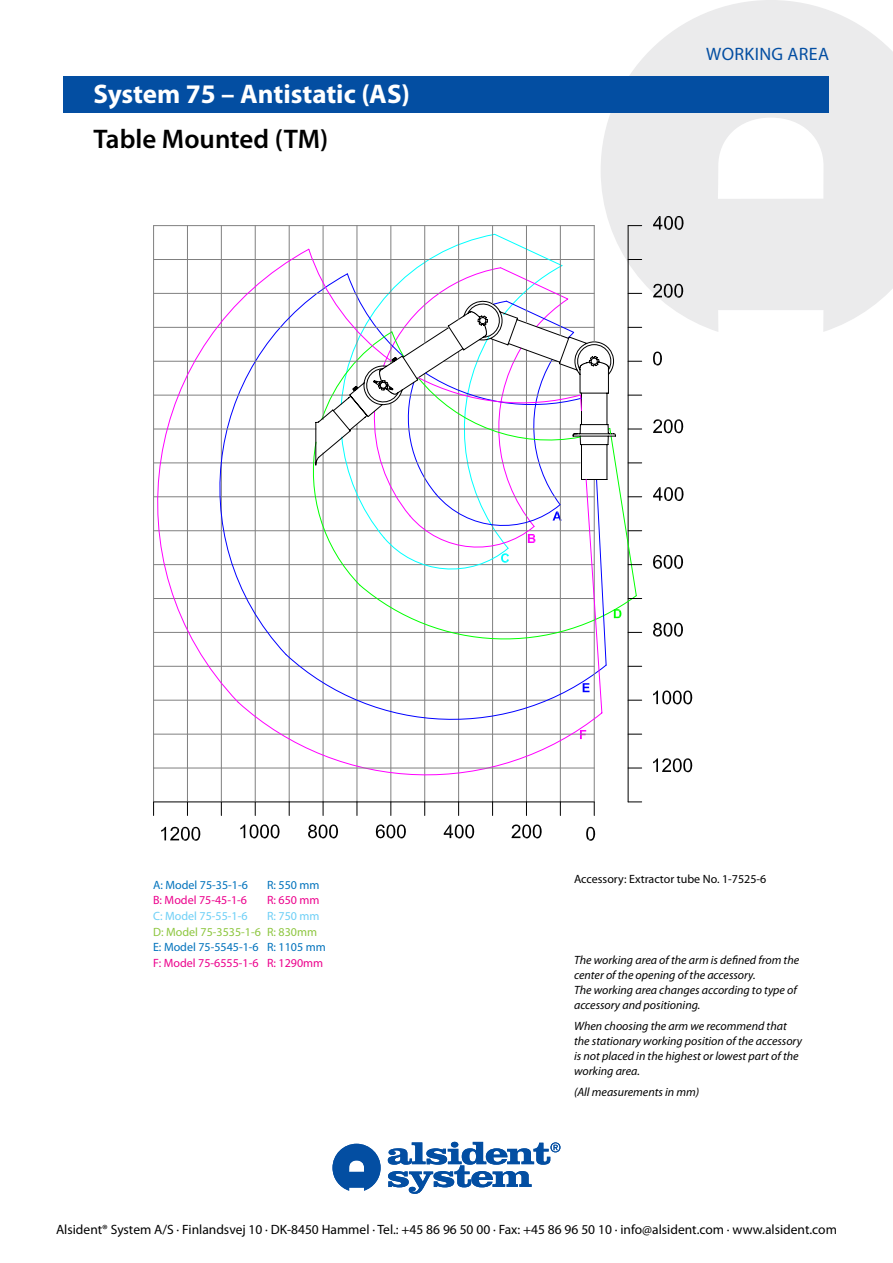
<style>
.page{position:relative;width:893px;height:1263px;background:#fff}
.page>*{position:absolute;margin:0;border:0;box-sizing:border-box;transform-origin:0 0}
.t1{font:700 27px "Myriad Pro";color:#fff}
.t2{font:600 27px "Myriad Pro";color:#000}
.t3{font:18px "Myriad Pro";color:#034ea2}
.t4{font:13.5px "Myriad Pro";color:#000}
.t5{font:italic 12px/15px "Myriad Pro";color:#000}
.t6{font:12px "Myriad Pro";color:#0072bc}
.t7{font:12px "Myriad Pro";color:#ec008c}
.t8{font:12px "Myriad Pro";color:#000}
.t9{font:12px "Myriad Pro";color:#8dc63f}
.t10{font:12px "Myriad Pro";color:#6dcff6}
</style>
<div class="page">
<svg style="left:601px;top:0;width:292px;height:332px;fill:#ebebec"></svg>
<svg style="left:153px;top:172px;width:629px;height:663px"></svg>
<hr style="left:628px;top:226px;width:1px;height:576px;background:#000">
<hr style="left:289px;top:226px;width:1px;height:576px;background:#808080">
<hr style="left:323px;top:453px;width:1px;height:349px;background:#808080">
<hr style="left:356px;top:424px;width:1px;height:378px;background:#808080">
<hr style="left:390px;top:403px;width:1px;height:399px;background:#808080">
<hr style="left:424px;top:373px;width:1px;height:429px;background:#808080">
<hr style="left:458px;top:351px;width:1px;height:451px;background:#808080">
<hr style="left:492px;top:339px;width:1px;height:463px;background:#808080">
<hr style="left:526px;top:350px;width:1px;height:452px;background:#808080">
<hr style="left:560px;top:364px;width:1px;height:438px;background:#808080">
<hr style="left:154px;top:801px;width:440px;height:1px;background:#000">
<hr style="left:187px;top:226px;width:1px;height:576px;background:#808080">
<hr style="left:221px;top:226px;width:1px;height:576px;background:#808080">
<hr style="left:255px;top:226px;width:1px;height:576px;background:#808080">
<hr style="left:594px;top:479px;width:1px;height:323px;background:#808080">
<svg style="left:240px;top:824px;width:42px;height:15px"></svg>
<svg style="left:187px;top:802px;width:1px;height:13px"></svg>
<svg style="left:221px;top:802px;width:1px;height:13px"></svg>
<svg style="left:289px;top:802px;width:1px;height:13px"></svg>
<svg style="left:356px;top:802px;width:1px;height:13px"></svg>
<svg style="left:323px;top:802px;width:1px;height:13px"></svg>
<svg style="left:458px;top:802px;width:1px;height:13px"></svg>
<svg style="left:492px;top:802px;width:1px;height:13px"></svg>
<svg style="left:424px;top:802px;width:1px;height:13px"></svg>
<svg style="left:376px;top:824px;width:33px;height:15px"></svg>
<svg style="left:560px;top:802px;width:1px;height:13px"></svg>
<svg style="left:594px;top:802px;width:1px;height:13px"></svg>
<svg style="left:586px;top:827px;width:12px;height:14px"></svg>
<svg style="left:653px;top:758px;width:42px;height:19px"></svg>
<svg style="left:628px;top:767px;width:14px;height:1px"></svg>
<svg style="left:653px;top:555px;width:33px;height:19px"></svg>
<svg style="left:653px;top:622px;width:33px;height:20px"></svg>
<svg style="left:653px;top:690px;width:42px;height:19px"></svg>
<svg style="left:653px;top:419px;width:33px;height:19px"></svg>
<svg style="left:653px;top:487px;width:33px;height:19px"></svg>
<hr style="left:154px;top:225px;width:440px;height:1px;background:#808080">
<svg style="left:653px;top:216px;width:33px;height:19px"></svg>
<svg style="left:653px;top:284px;width:33px;height:19px"></svg>
<svg style="left:653px;top:352px;width:12px;height:18px"></svg>
<svg style="left:379px;top:225px;width:264px;height:255px"></svg>
<hr style="left:356px;top:226px;width:1px;height:163px;background:#808080">
<hr style="left:323px;top:226px;width:1px;height:194px;background:#808080">
<hr style="left:390px;top:226px;width:1px;height:137px;background:#808080">
<hr style="left:424px;top:226px;width:1px;height:117px;background:#808080">
<hr style="left:458px;top:226px;width:1px;height:93px;background:#808080">
<hr style="left:492px;top:226px;width:1px;height:78px;background:#808080">
<hr style="left:560px;top:226px;width:1px;height:109px;background:#808080">
<hr style="left:526px;top:226px;width:1px;height:97px;background:#808080">
<hr style="left:594px;top:226px;width:1px;height:116px;background:#808080">
<svg style="left:255px;top:802px;width:1px;height:13px"></svg>
<svg style="left:390px;top:802px;width:1px;height:13px"></svg>
<svg style="left:526px;top:802px;width:1px;height:13px"></svg>
<svg style="left:161px;top:827px;width:42px;height:14px"></svg>
<svg style="left:308px;top:824px;width:33px;height:15px"></svg>
<svg style="left:444px;top:824px;width:33px;height:15px"></svg>
<svg style="left:154px;top:248px;width:449px;height:551px"></svg>
<hr style="left:153px;top:226px;width:1px;height:576px;background:#808080">
<hr style="left:154px;top:767px;width:440px;height:1px;background:#808080">
<svg style="left:153px;top:802px;width:1px;height:13px"></svg>
<svg style="left:628px;top:801px;width:14px;height:1px"></svg>
<svg style="left:285px;top:233px;width:357px;height:508px"></svg>
<svg style="left:511px;top:824px;width:33px;height:15px"></svg>
<svg style="left:332px;top:1144px;width:49px;height:47px"></svg>
<svg style="left:388px;top:1142px;width:172px;height:52px"></svg>
<div style="left:64px;top:77px;width:765px;height:36px;background:#034ea2"></div>
<h1 class="t1" style="left:94px;top:76px;width:318px">System 75 – Antistatic (AS)</h1>
<h1 class="t2" style="left:94px;top:122px;width:236px">Table Mounted (TM)</h1>
<h2 class="t3" style="left:706px;top:43px;width:93px">worki ng area</h2>
<p class="t8" style="left:574px;top:872px;width:194px">Accessory: Extractor tube No. 1-7525-6</p>
<p class="t6" style="left:153px;top:877px;width:96px">A: Model 75-35-1-6</p>
<p class="t6" style="left:267px;top:877px;width:54px">R: 550 mm</p>
<p class="t7" style="left:153px;top:893px;width:95px">B: Model 75-45-1-6</p>
<p class="t7" style="left:267px;top:893px;width:54px">R: 650 mm</p>
<p class="t10" style="left:153px;top:908px;width:96px">C: Model 75-55-1-6</p>
<p class="t10" style="left:267px;top:908px;width:54px">R: 750 mm</p>
<p class="t9" style="left:153px;top:924px;width:165px">D: Model 75-3535-1-6 R: 830mm</p>
<p class="t6" style="left:153px;top:940px;width:174px">E: Model 75-5545-1-6 R: 1105 mm</p>
<p class="t7" style="left:153px;top:955px;width:172px">F: Model 75-6555-1-6 R: 1290mm</p>
<p class="t5" style="left:574px;top:952px;width:227px">The working area of the arm is defined from the center of the opening of the accessory.<br>The working area changes according to type of accessory and positioning.</p>
<p class="t5" style="left:574px;top:1018px;width:229px">When choosing the arm we recommend that the stationary working position of the accessory is not placed in the highest or lowest part of the working area.</p>
<p class="t5" style="left:574px;top:1085px;width:127px">(All measurements in mm)</p>
<p class="t4" style="left:56px;top:1221px;width:782px">Alsident® System A/S · Finlandsvej 10 · DK-8450 Hammel · Tel.: +45 86 96 50 00 · Fax: +45 86 96 50 10 · info@alsident.com · www.alsident.com</p>
</div>
